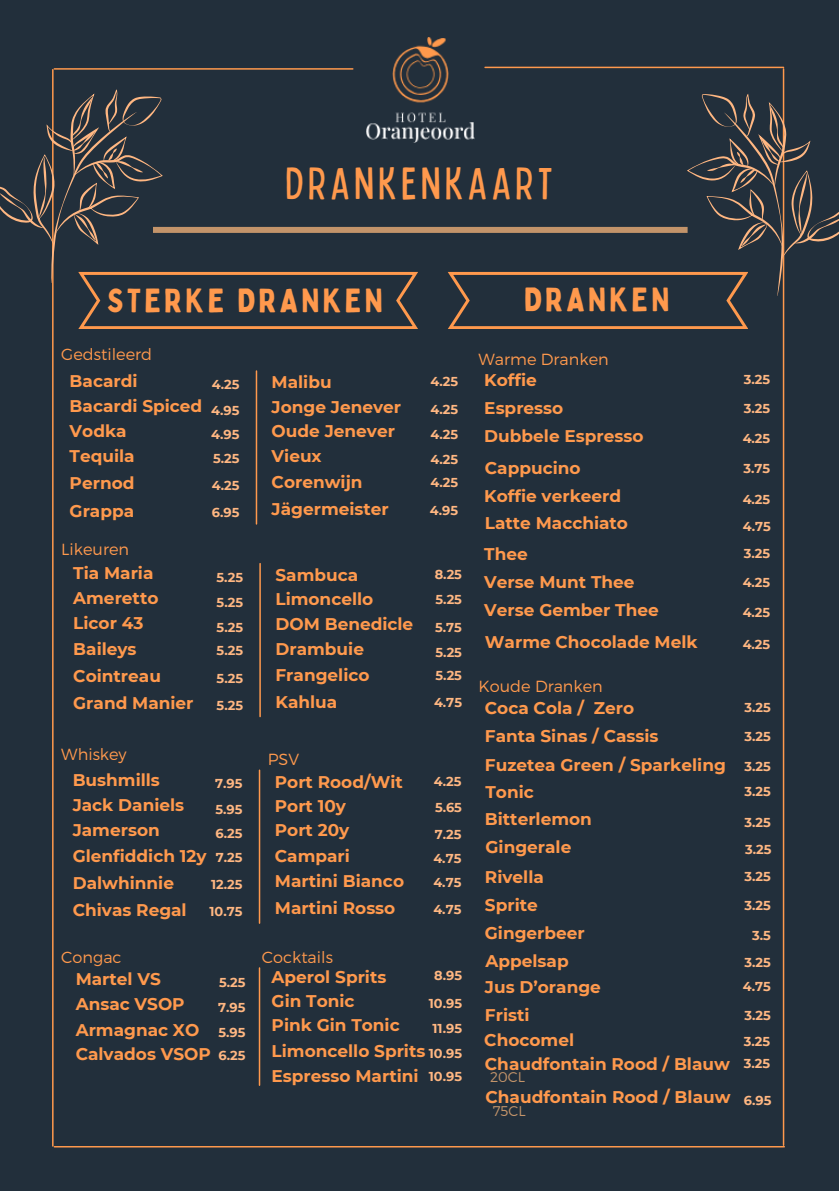
<style>
.page{position:relative;width:839px;height:1191px;background:#fff}
.page>*{position:absolute;margin:0;border:0;box-sizing:border-box;transform-origin:0 0}
.t1{font:condensed 45px "Bobby Jones";letter-spacing:.1em;color:#ff994d}
.t2{font:33px "Bobby Jones";letter-spacing:.1em;color:#ff994d}
.t3{font:700 17px "Montserrat";color:#ff994d}
.t4{font:300 16px "Montserrat";color:#ff994d}
.t5{font:300 14px "Montserrat";color:#c3946a}
.t6{font:700 13px "Montserrat";color:#ffb782}
</style>
<div class="page">
<div style="left:0;top:0;width:838px;height:1191px;background:#222f3b"></div>
<img style="left:392px;top:38px;width:57px;height:103px">
<hr style="left:485px;top:67px;width:298px;height:1px;background:#ff994d">
<hr style="left:54px;top:68px;width:299px;height:2px;background:#ff994d">
<hr style="left:782px;top:69px;width:2px;height:1076px;background:#ff994d">
<hr style="left:52px;top:70px;width:2px;height:1076px;background:#ff994d">
<hr style="left:54px;top:1146px;width:730px;height:2px;background:#ff994d">
<div style="left:153px;top:227px;width:534px;height:6px;background:#c3946a"></div>
<svg style="left:0;top:88px;width:418px;height:241px"></svg>
<hr style="left:256px;top:371px;width:1px;height:153px;background:#ff994d">
<hr style="left:259px;top:564px;width:2px;height:153px;background:#ff994d">
<hr style="left:259px;top:770px;width:1px;height:153px;background:#ff994d">
<hr style="left:259px;top:968px;width:1px;height:117px;background:#ff994d">
<svg style="left:447px;top:85px;width:391px;height:244px"></svg>
<p class="t1" style="left:285px;top:155px;width:269px">DRANKENKAART</p>
<p class="t2" style="left:107px;top:279px;width:277px">STERKE DRANKEN</p>
<h2 class="t4" style="left:61px;top:344px;width:92px">Gedstileerd</h2>
<p class="t3" style="left:70px;top:370px;width:69px">Bacardi</p>
<p class="t3" style="left:70px;top:395px;width:134px">Bacardi Spiced</p>
<p class="t3" style="left:70px;top:420px;width:59px">Vodka</p>
<h4 class="t3" style="left:70px;top:446px;width:67px">Tequila</h4>
<h4 class="t3" style="left:70px;top:473px;width:66px">Pernod</h4>
<h4 class="t3" style="left:70px;top:500px;width:66px">Grappa</h4>
<p class="t4" style="left:61px;top:539px;width:69px">Likeuren</p>
<h4 class="t3" style="left:73px;top:563px;width:82px">Tia Maria</h4>
<p class="t3" style="left:73px;top:588px;width:87px">Ameretto</p>
<h5 class="t3" style="left:73px;top:613px;width:72px">Licor 43</h5>
<h4 class="t3" style="left:73px;top:638px;width:65px">Baileys</h4>
<p class="t3" style="left:73px;top:666px;width:89px">Cointreau</p>
<h4 class="t3" style="left:73px;top:693px;width:122px">Grand Manier</h4>
<p class="t6" style="left:212px;top:376px;width:29px">4.25</p>
<p class="t3" style="left:271px;top:372px;width:62px">Malibu</p>
<p class="t6" style="left:211px;top:402px;width:30px">4.95</p>
<h4 class="t6" style="left:211px;top:427px;width:30px">4.95</h4>
<h4 class="t6" style="left:213px;top:450px;width:28px">5.25</h4>
<p class="t6" style="left:212px;top:477px;width:29px">4.25</p>
<p class="t6" style="left:212px;top:504px;width:29px">6.95</p>
<p class="t3" style="left:271px;top:396px;width:131px">Jonge Jenever</p>
<h4 class="t3" style="left:271px;top:421px;width:125px">Oude Jenever</h4>
<h4 class="t3" style="left:271px;top:446px;width:52px">Vieux</h4>
<p class="t3" style="left:271px;top:472px;width:92px">Corenwijn</p>
<p class="t3" style="left:271px;top:499px;width:119px">Jägermeister</p>
<p class="t6" style="left:217px;top:569px;width:28px">5.25</p>
<h4 class="t3" style="left:275px;top:565px;width:84px">Sambuca</h4>
<p class="t6" style="left:217px;top:595px;width:28px">5.25</p>
<h4 class="t6" style="left:217px;top:619px;width:28px">5.25</h4>
<p class="t6" style="left:217px;top:643px;width:28px">5.25</p>
<h4 class="t6" style="left:217px;top:670px;width:28px">5.25</h4>
<h4 class="t6" style="left:217px;top:697px;width:28px">5.25</h4>
<p class="t3" style="left:275px;top:589px;width:99px">Limoncello</p>
<h4 class="t3" style="left:275px;top:613px;width:139px">DOM Benedicle</h4>
<p class="t3" style="left:275px;top:639px;width:90px">Drambuie</p>
<h4 class="t3" style="left:275px;top:664px;width:95px">Frangelico</h4>
<h4 class="t3" style="left:275px;top:691px;width:63px">Kahlua</h4>
<h4 class="t4" style="left:61px;top:744px;width:67px">Whiskey</h4>
<p class="t3" style="left:73px;top:770px;width:89px">Bushmills</p>
<p class="t3" style="left:73px;top:794px;width:113px">Jack Daniels</p>
<h4 class="t3" style="left:73px;top:819px;width:89px">Jamerson</h4>
<h4 class="t3" style="left:73px;top:845px;width:135px">Glenfiddich 12y</h4>
<p class="t3" style="left:73px;top:872px;width:103px">Dalwhinnie</p>
<p class="t3" style="left:73px;top:899px;width:115px">Chivas Regal</p>
<h4 class="t4" style="left:268px;top:749px;width:33px">PSV</h4>
<h4 class="t6" style="left:215px;top:776px;width:29px">7.95</h4>
<h5 class="t3" style="left:275px;top:771px;width:129px">Port Rood/Wit</h5>
<h4 class="t6" style="left:215px;top:801px;width:28px">5.95</h4>
<p class="t6" style="left:215px;top:826px;width:28px">6.25</p>
<p class="t6" style="left:216px;top:849px;width:28px">7.25</p>
<h4 class="t6" style="left:211px;top:877px;width:33px">12.25</h4>
<p class="t6" style="left:209px;top:904px;width:34px">10.75</p>
<p class="t3" style="left:275px;top:795px;width:73px">Port 10y</p>
<h5 class="t3" style="left:275px;top:820px;width:76px">Port 20y</h5>
<h3 class="t3" style="left:275px;top:845px;width:77px">Campari</h3>
<h4 class="t3" style="left:275px;top:871px;width:131px">Martini Bianco</h4>
<p class="t3" style="left:275px;top:898px;width:122px">Martini Rosso</p>
<h4 class="t6" style="left:430px;top:374px;width:29px">4.25</h4>
<h4 class="t6" style="left:430px;top:401px;width:29px">4.25</h4>
<p class="t6" style="left:430px;top:427px;width:29px">4.25</p>
<h4 class="t6" style="left:430px;top:451px;width:29px">4.25</h4>
<h4 class="t6" style="left:430px;top:475px;width:29px">4.25</h4>
<p class="t6" style="left:430px;top:502px;width:30px">4.95</p>
<p class="t6" style="left:435px;top:566px;width:29px">8.25</p>
<p class="t6" style="left:435px;top:591px;width:28px">5.25</p>
<p class="t6" style="left:435px;top:619px;width:28px">5.75</p>
<h4 class="t6" style="left:435px;top:644px;width:28px">5.25</h4>
<p class="t6" style="left:435px;top:667px;width:28px">5.25</p>
<h4 class="t6" style="left:434px;top:695px;width:29px">4.75</h4>
<h4 class="t6" style="left:434px;top:773px;width:29px">4.25</h4>
<h4 class="t6" style="left:435px;top:800px;width:28px">5.65</h4>
<h4 class="t6" style="left:434px;top:826px;width:28px">7.25</h4>
<h4 class="t6" style="left:433px;top:851px;width:29px">4.75</h4>
<p class="t6" style="left:433px;top:874px;width:29px">4.75</p>
<p class="t6" style="left:433px;top:901px;width:29px">4.75</p>
<p class="t4" style="left:61px;top:947px;width:62px">Congac</p>
<h4 class="t3" style="left:76px;top:968px;width:87px">Martel VS</h4>
<h4 class="t3" style="left:76px;top:993px;width:110px">Ansac VSOP</h4>
<p class="t3" style="left:76px;top:1020px;width:125px">Armagnac XO</p>
<p class="t3" style="left:76px;top:1044px;width:137px">Calvados VSOP</p>
<h4 class="t4" style="left:262px;top:947px;width:73px">Cocktails</h4>
<p class="t6" style="left:219px;top:974px;width:28px">5.25</p>
<h4 class="t3" style="left:271px;top:966px;width:116px">Aperol Sprits</h4>
<h4 class="t6" style="left:218px;top:1000px;width:29px">7.95</h4>
<h4 class="t6" style="left:218px;top:1024px;width:28px">5.95</h4>
<p class="t6" style="left:218px;top:1048px;width:28px">6.25</p>
<p class="t6" style="left:434px;top:968px;width:29px">8.95</p>
<h4 class="t3" style="left:271px;top:990px;width:84px">Gin Tonic</h4>
<p class="t3" style="left:271px;top:1015px;width:130px">Pink Gin Tonic</p>
<h4 class="t3" style="left:271px;top:1040px;width:155px">Limoncello Sprits</h4>
<h4 class="t3" style="left:271px;top:1066px;width:148px">Espresso Martini</h4>
<p class="t6" style="left:429px;top:995px;width:35px">10.95</p>
<p class="t6" style="left:432px;top:1021px;width:31px">11.95</p>
<h4 class="t6" style="left:429px;top:1045px;width:35px">10.95</h4>
<p class="t6" style="left:429px;top:1069px;width:35px">10.95</p>
<h1 class="t2" style="left:524px;top:278px;width:147px">DRANKEN</h1>
<p class="t4" style="left:478px;top:349px;width:132px">Warme Dranken</p>
<h2 class="t3" style="left:484px;top:369px;width:54px">Koffie</h2>
<h5 class="t3" style="left:484px;top:397px;width:81px">Espresso</h5>
<h5 class="t3" style="left:484px;top:426px;width:161px">Dubbele Espresso</h5>
<h4 class="t3" style="left:485px;top:458px;width:97px">Cappucino</h4>
<h4 class="t3" style="left:484px;top:485px;width:138px">Koffie verkeerd</h4>
<p class="t3" style="left:485px;top:513px;width:145px">Latte Macchiato</p>
<p class="t3" style="left:484px;top:543px;width:45px">Thee</p>
<h4 class="t3" style="left:484px;top:571px;width:152px">Verse Munt Thee</h4>
<p class="t3" style="left:484px;top:600px;width:176px">Verse Gember Thee</p>
<h4 class="t3" style="left:485px;top:632px;width:214px">Warme Chocolade Melk</h4>
<h4 class="t6" style="left:744px;top:371px;width:28px">3.25</h4>
<p class="t6" style="left:744px;top:400px;width:28px">3.25</p>
<p class="t6" style="left:742px;top:430px;width:29px">4.25</p>
<h4 class="t6" style="left:743px;top:460px;width:28px">3.75</h4>
<h4 class="t6" style="left:742px;top:491px;width:29px">4.25</h4>
<h4 class="t6" style="left:742px;top:518px;width:29px">4.75</h4>
<h4 class="t6" style="left:744px;top:545px;width:28px">3.25</h4>
<p class="t6" style="left:742px;top:574px;width:29px">4.25</p>
<p class="t6" style="left:742px;top:604px;width:29px">4.25</p>
<h4 class="t6" style="left:742px;top:636px;width:29px">4.25</h4>
<p class="t4" style="left:478px;top:676px;width:126px">Koude Dranken</p>
<h5 class="t3" style="left:485px;top:697px;width:151px">Coca Cola / Zero</h5>
<h5 class="t3" style="left:485px;top:726px;width:175px">Fanta Sinas / Cassis</h5>
<h4 class="t3" style="left:485px;top:754px;width:242px">Fuzetea Green / Sparkeling</h4>
<p class="t3" style="left:485px;top:781px;width:50px">Tonic</p>
<h4 class="t3" style="left:485px;top:808px;width:108px">Bitterlemon</h4>
<p class="t3" style="left:485px;top:836px;width:87px">Gingerale</p>
<p class="t3" style="left:485px;top:866px;width:60px">Rivella</p>
<p class="t3" style="left:485px;top:894px;width:54px">Sprite</p>
<h4 class="t3" style="left:485px;top:923px;width:101px">Gingerbeer</h4>
<p class="t3" style="left:485px;top:950px;width:85px">Appelsap</p>
<h4 class="t3" style="left:485px;top:976px;width:117px">Jus D’orange</h4>
<p class="t3" style="left:485px;top:1005px;width:46px">Fristi</p>
<h4 class="t3" style="left:484px;top:1030px;width:91px">Chocomel</h4>
<h4 class="t3" style="left:485px;top:1054px;width:246px">Chaudfontain Rood / Blauw</h4>
<p class="t3" style="left:485px;top:1086px;width:246px">Chaudfontain Rood / Blauw</p>
<p class="t5" style="left:490px;top:1068px;width:36px">20CL</p>
<h4 class="t5" style="left:493px;top:1102px;width:34px">75CL</h4>
<h4 class="t6" style="left:744px;top:700px;width:28px">3.25</h4>
<p class="t6" style="left:744px;top:729px;width:28px">3.25</p>
<h4 class="t6" style="left:744px;top:758px;width:28px">3.25</h4>
<p class="t6" style="left:744px;top:783px;width:28px">3.25</p>
<h4 class="t6" style="left:744px;top:814px;width:28px">3.25</h4>
<h4 class="t6" style="left:745px;top:842px;width:28px">3.25</h4>
<h4 class="t6" style="left:744px;top:868px;width:28px">3.25</h4>
<h4 class="t6" style="left:744px;top:897px;width:28px">3.25</h4>
<p class="t6" style="left:752px;top:927px;width:20px">3.5</p>
<p class="t6" style="left:744px;top:954px;width:28px">3.25</p>
<p class="t6" style="left:742px;top:979px;width:29px">4.75</p>
<h4 class="t6" style="left:744px;top:1008px;width:28px">3.25</h4>
<p class="t6" style="left:744px;top:1034px;width:28px">3.25</p>
<h4 class="t6" style="left:744px;top:1056px;width:28px">3.25</h4>
<h6 class="t6" style="left:744px;top:1092px;width:29px">6.95</h6>
</div>
